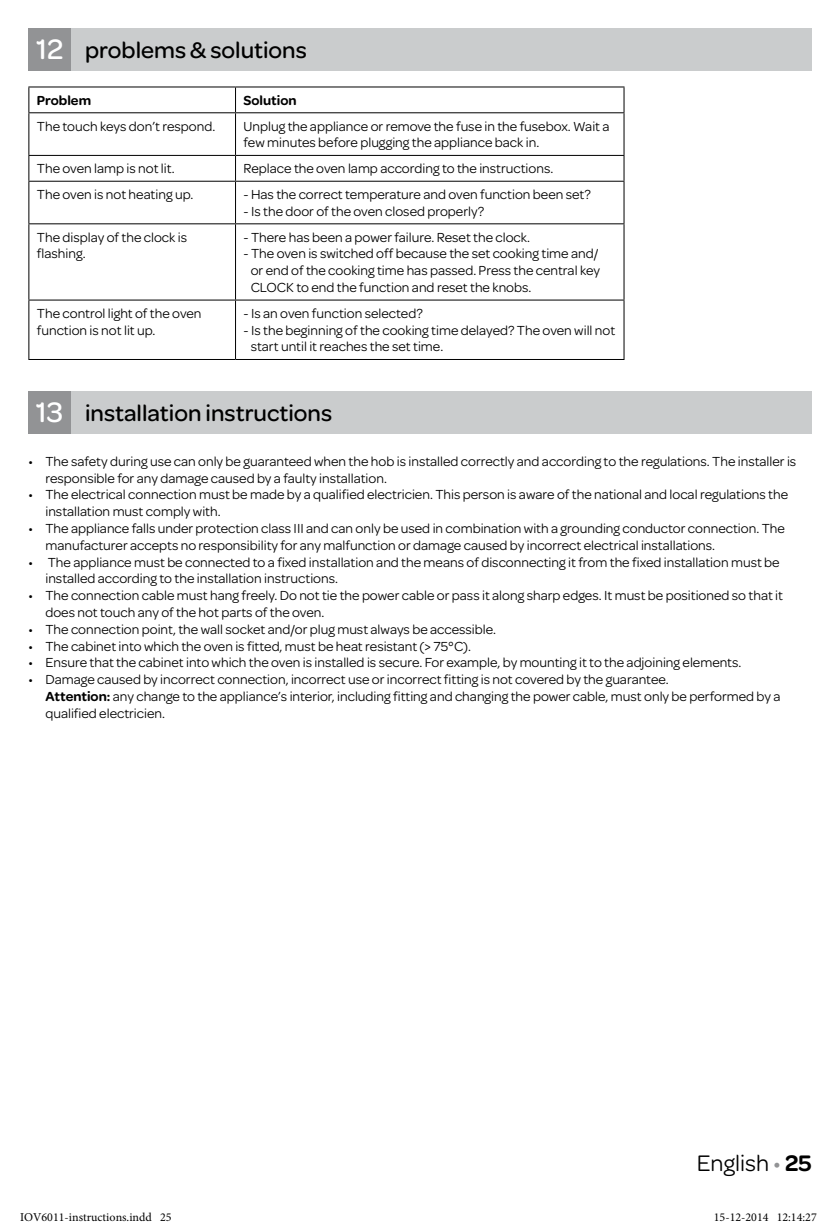
<style>
.page{position:relative;width:840px;height:1227px;background:#fff}
.page>*{position:absolute;margin:0;border:0;box-sizing:border-box;transform-origin:0 0}
.t1{font:500 24px "Omnes";color:#000}
.t2{font:24px "Omnes";color:#000}
.t3{font:14px/16.8px "Omnes";color:#000}
.t4{font:600 14px "Omnes";color:#000}
.t5{font:12px "Minion Pro";color:#000}
.s1{font-size:30px;color:#fff}
.s2{font-weight:600}
.s3{color:#929395}
</style>
<div class="page">
<div style="left:57px;top:391px;width:754px;height:43px;background:#cacccd"></div>
<div style="left:28px;top:391px;width:43px;height:43px;background:#929395"></div>
<div style="left:57px;top:28px;width:754px;height:43px;background:#cacccd"></div>
<div style="left:28px;top:28px;width:43px;height:43px;background:#929395"></div>
<hr style="left:28px;top:86px;width:207px;height:1px;background:#000">
<svg style="left:28px;top:87px;width:1px;height:25px"></svg>
<hr style="left:235px;top:86px;width:389px;height:1px;background:#000">
<svg style="left:235px;top:87px;width:1px;height:25px"></svg>
<svg style="left:623px;top:87px;width:1px;height:25px"></svg>
<hr style="left:28px;top:112px;width:207px;height:1px;background:#000">
<hr style="left:28px;top:113px;width:1px;height:42px;background:#000">
<hr style="left:235px;top:112px;width:389px;height:1px;background:#000">
<hr style="left:235px;top:113px;width:1px;height:42px;background:#000">
<hr style="left:623px;top:113px;width:1px;height:42px;background:#000">
<hr style="left:28px;top:155px;width:207px;height:1px;background:#000">
<svg style="left:28px;top:156px;width:1px;height:25px"></svg>
<hr style="left:235px;top:155px;width:389px;height:1px;background:#000">
<svg style="left:235px;top:156px;width:1px;height:25px"></svg>
<svg style="left:623px;top:156px;width:1px;height:25px"></svg>
<hr style="left:28px;top:181px;width:207px;height:1px;background:#000">
<hr style="left:28px;top:182px;width:1px;height:41px;background:#000">
<hr style="left:235px;top:181px;width:389px;height:1px;background:#000">
<hr style="left:235px;top:182px;width:1px;height:41px;background:#000">
<hr style="left:623px;top:182px;width:1px;height:41px;background:#000">
<hr style="left:28px;top:223px;width:207px;height:1px;background:#000">
<hr style="left:28px;top:224px;width:1px;height:75px;background:#000">
<hr style="left:235px;top:223px;width:389px;height:1px;background:#000">
<hr style="left:235px;top:224px;width:1px;height:75px;background:#000">
<hr style="left:623px;top:224px;width:1px;height:75px;background:#000">
<hr style="left:28px;top:299px;width:207px;height:1px;background:#000">
<hr style="left:28px;top:300px;width:1px;height:59px;background:#000">
<hr style="left:235px;top:299px;width:389px;height:1px;background:#000">
<hr style="left:235px;top:300px;width:1px;height:59px;background:#000">
<hr style="left:623px;top:300px;width:1px;height:59px;background:#000">
<hr style="left:28px;top:359px;width:207px;height:1px;background:#000">
<hr style="left:235px;top:359px;width:389px;height:1px;background:#000">
<h1 class="t1" style="left:36px;top:33px;width:272px"><span class="s1">12</span> problems &amp; solutions</h1>
<p class="t4" style="left:37px;top:90px;width:56px">Problem</p>
<p class="t4" style="left:243px;top:90px;width:55px">Solution</p>
<p class="t3" style="left:37px;top:117px;width:180px">The touch keys don’t respond.</p>
<p class="t3" style="left:243px;top:117px;width:367px">Unplug the appliance or remove the fuse in the fusebox. Wait a few minutes before plugging the appliance back in.</p>
<p class="t3" style="left:37px;top:159px;width:139px">The oven lamp is not lit.</p>
<p class="t3" style="left:243px;top:159px;width:311px">Replace the oven lamp according to the instructions.</p>
<p class="t3" style="left:37px;top:185px;width:158px">The oven is not heating up.</p>
<p class="t3" style="left:243px;top:185px;width:349px">- Has the correct temperature and oven function been set?</p>
<p class="t3" style="left:243px;top:202px;width:242px">- Is the door of the oven closed properly?</p>
<p class="t3" style="left:37px;top:228px;width:152px">The display of the clock is flashing.</p>
<p class="t3" style="left:243px;top:228px;width:288px">- There has been a power failure. Reset the clock.</p>
<p class="t3" style="left:250px;top:245px;width:350px;text-indent:-7px">- The oven is switched off because the set cooking time and/ or end of the cooking time has passed. Press the central key<br>CLOCK to end the function and reset the knobs.</p>
<p class="t3" style="left:37px;top:304px;width:166px">The control light of the oven function is not lit up.</p>
<p class="t3" style="left:243px;top:304px;width:181px">- Is an oven function selected?</p>
<p class="t3" style="left:250px;top:321px;width:366px;text-indent:-7px">- Is the beginning of the cooking time delayed? The oven will not start until it reaches the set time.</p>
<h1 class="t1" style="left:36px;top:396px;width:297px"><span class="s1">13</span> installation instructions</h1>
<p class="t3" style="left:45px;top:452px;width:752px;text-indent:-17px">• The safety during use can only be guaranteed when the hob is installed correctly and according to the regulations. The installer is responsible for any damage caused by a faulty installation.</p>
<p class="t3" style="left:45px;top:485px;width:743px;text-indent:-17px">• The electrical connection must be made by a qualified electricien. This person is aware of the national and local regulations the installation must comply with.</p>
<p class="t3" style="left:45px;top:519px;width:740px;text-indent:-17px">• The appliance falls under protection class III and can only be used in combination with a grounding conductor connection. The manufacturer accepts no responsibility for any malfunction or damage caused by incorrect electrical installations.</p>
<p class="t3" style="left:45px;top:553px;width:735px;text-indent:-17px">• The appliance must be connected to a fixed installation and the means of disconnecting it from the fixed installation must be installed according to the installation instructions.</p>
<p class="t3" style="left:45px;top:586px;width:738px;text-indent:-17px">• The connection cable must hang freely. Do not tie the power cable or pass it along sharp edges. It must be positioned so that it does not touch any of the hot parts of the oven.</p>
<p class="t3" style="left:28px;top:620px;width:469px">• The connection point, the wall socket and/or plug must always be accessible.</p>
<p class="t3" style="left:28px;top:637px;width:444px">• The cabinet into which the oven is fitted, must be heat resistant (&gt; 75°C).</p>
<p class="t3" style="left:28px;top:653px;width:714px">• Ensure that the cabinet into which the oven is installed is secure. For example, by mounting it to the adjoining elements.</p>
<p class="t3" style="left:45px;top:670px;width:736px;text-indent:-17px">• Damage caused by incorrect connection, incorrect use or incorrect fitting is not covered by the guarantee.<br><span class="s2">Attention:</span> any change to the appliance’s interior, including fitting and changing the power cable, must only be performed by a qualified electricien.</p>
<h1 class="t2" style="left:696px;top:1146px;width:116px">English <span class="s3">•</span> <span class="s2">25</span></h1>
<p class="t5" style="left:20px;top:1209px;width:153px">IOV6011-instructions.indd 25</p>
<p class="t5" style="left:713px;top:1209px;width:104px">15-12-2014 12:14:27</p>
</div>
